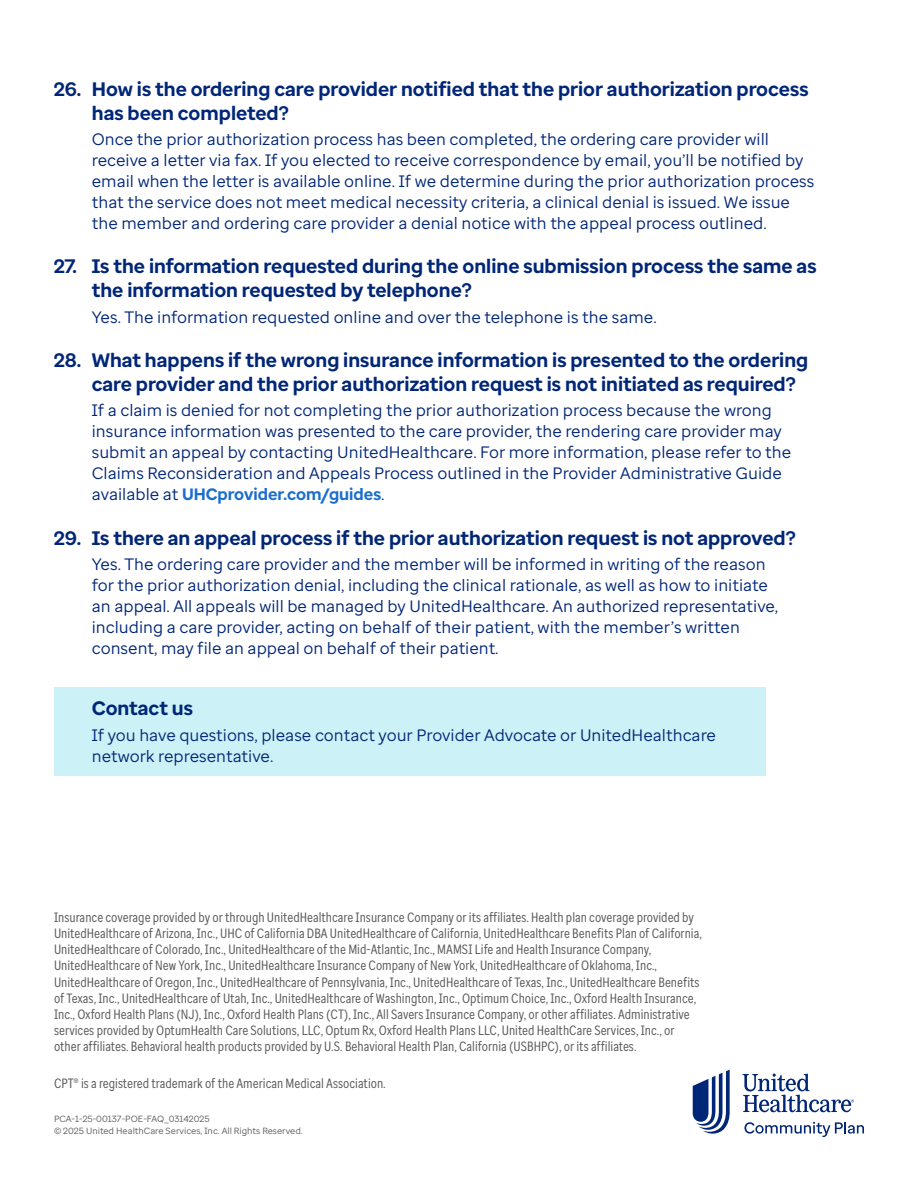
<style>
.page{position:relative;width:918px;height:1188px;background:#fff}
.page>*{position:absolute;margin:0;border:0;box-sizing:border-box;transform-origin:0 0}
.Body{font:700 19.5px/24px "Enterprise Sans";color:#002677}
.Body-2{font:16.5px/21px "Enterprise Sans";color:#002677}
.Continued_asterisk_footnotes{font:13.5px/16.2px "Enterprise Sans Cond";color:#5a5a5a}
.t1{font:9px/12px "Enterprise Sans";color:#5a5a5a}
.s1{font-weight:700;color:#196ecf}
</style>
<div class="page">
<svg style="left:693px;top:1070px;width:37px;height:64px"></svg>
<svg style="left:742px;top:1074px;width:112px;height:38px"></svg>
<svg style="left:744px;top:1122px;width:120px;height:15px"></svg>
<div style="left:54px;top:687px;width:712px;height:88px;background:#ccf2f7"></div>
<p class="Body" style="left:92px;top:77px;width:718px;text-indent:-38px">26. How is the ordering care provider notified that the prior authorization process has been completed?</p>
<p class="Body-2" style="left:92px;top:129px;width:724px">Once the prior authorization process has been completed, the ordering care provider will receive a letter via fax. If you elected to receive correspondence by email, you’ll be notified by email when the letter is available online. If we determine during the prior authorization process that the service does not meet medical necessity criteria, a clinical denial is issued. We issue the member and ordering care provider a denial notice with the appeal process outlined.</p>
<p class="Body" style="left:92px;top:255px;width:726px;text-indent:-38px">27. Is the information requested during the online submission process the same as the information requested by telephone?</p>
<p class="Body-2" style="left:92px;top:306px;width:566px">Yes. The information requested online and over the telephone is the same.</p>
<p class="Body" style="left:92px;top:348px;width:718px;text-indent:-38px">28. What happens if the wrong insurance information is presented to the ordering care provider and the prior authorization request is not initiated as required?</p>
<p class="Body-2" style="left:92px;top:400px;width:701px">If a claim is denied for not completing the prior authorization process because the wrong insurance information was presented to the care provider, the rendering care provider may submit an appeal by contacting UnitedHealthcare. For more information, please refer to the Claims Reconsideration and Appeals Process outlined in the Provider Administrative Guide available at <span class="s1">UHCprovider.com/guides</span>.</p>
<p class="Body" style="left:54px;top:526px;width:743px">29. Is there an appeal process if the prior authorization request is not approved?</p>
<p class="Body-2" style="left:92px;top:553px;width:688px">Yes. The ordering care provider and the member will be informed in writing of the reason for the prior authorization denial, including the clinical rationale, as well as how to initiate an appeal. All appeals will be managed by UnitedHealthcare. An authorized representative, including a care provider, acting on behalf of their patient, with the member’s written consent, may file an appeal on behalf of their patient.</p>
<p class="Body" style="left:92px;top:697px;width:103px">Contact us</p>
<p class="Body-2" style="left:92px;top:724px;width:626px">If you have questions, please contact your Provider Advocate or UnitedHealthcare network representative.</p>
<p class="Continued_asterisk_footnotes" style="left:54px;top:909px;width:649px">Insurance coverage provided by or through UnitedHealthcare Insurance Company or its affiliates. Health plan coverage provided by UnitedHealthcare of Arizona, Inc., UHC of California DBA UnitedHealthcare of California, UnitedHealthcare Benefits Plan of California, UnitedHealthcare of Colorado, Inc., UnitedHealthcare of the Mid-Atlantic, Inc., MAMSI Life and Health Insurance Company, UnitedHealthcare of New York, Inc., UnitedHealthcare Insurance Company of New York, UnitedHealthcare of Oklahoma, Inc., UnitedHealthcare of Oregon, Inc., UnitedHealthcare of Pennsylvania, Inc., UnitedHealthcare of Texas, Inc., UnitedHealthcare Benefits of Texas, Inc., UnitedHealthcare of Utah, Inc., UnitedHealthcare of Washington, Inc., Optimum Choice, Inc., Oxford Health Insurance, Inc., Oxford Health Plans (NJ), Inc., Oxford Health Plans (CT), Inc., All Savers Insurance Company, or other affiliates. Administrative services provided by OptumHealth Care Solutions, LLC, Optum Rx, Oxford Health Plans LLC, United HealthCare Services, Inc., or other affiliates. Behavioral health products provided by U.S. Behavioral Health Plan, California (USBHPC), or its affiliates.</p>
<p class="Continued_asterisk_footnotes" style="left:54px;top:1075px;width:333px">CPT® is a registered trademark of the American Medical Association.</p>
<p class="t1" style="left:54px;top:1113px;width:250px">PCA-1-25-00137-POE-FAQ_03142025<br>© 2025 United HealthCare Services, Inc. All Rights Reserved.</p>
</div>
